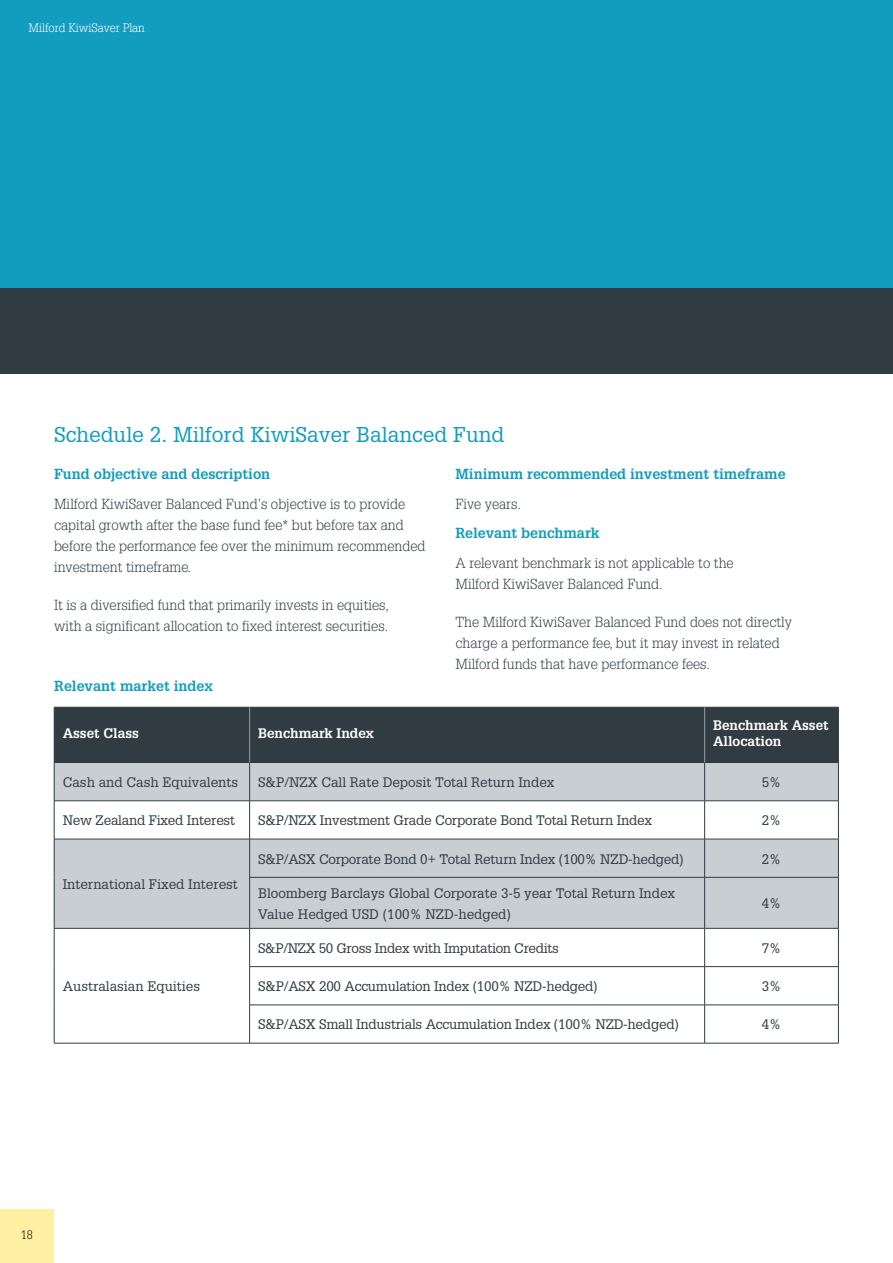
<style>
.page{position:relative;width:893px;height:1263px;background:#fff}
.page>*{position:absolute;margin:0;border:0;box-sizing:border-box;transform-origin:0 0}
.t1{font:21px "Glypha";color:#129dc0}
.t2{font:300 14.25px/21px "Glypha";color:#303c42}
.t3{font:700 14.25px "Glypha";color:#129dc0}
.t4{font:13.5px/21px "Glypha";letter-spacing:-.015em;color:#303c42}
.t5{font:700 13.5px/16.2px "Glypha";color:#fff}
.t6{font:300 12px "Glypha";color:#fff}
.t7{font:300 12px "Glypha";color:#000}
</style>
<div class="page">
<div style="left:0;top:0;width:893px;height:289px;background:#129dc0"></div>
<div style="left:0;top:289px;width:893px;height:85px;background:#303c42"></div>
<div style="left:0;top:1209px;width:54px;height:54px;background:#fff0a4"></div>
<div style="left:55px;top:708px;width:783px;height:54px;background:#303c42"></div>
<div style="left:55px;top:763px;width:783px;height:37px;background:#c9ced3"></div>
<svg style="left:55px;top:801px;width:783px;height:242px"></svg>
<hr style="left:54px;top:707px;width:196px;height:1px;background:#303c42">
<hr style="left:54px;top:707px;width:1px;height:55px;background:#303c42">
<hr style="left:250px;top:707px;width:455px;height:1px;background:#303c42">
<hr style="left:705px;top:707px;width:134px;height:1px;background:#303c42">
<hr style="left:838px;top:707px;width:1px;height:55px;background:#303c42">
<hr style="left:54px;top:762px;width:196px;height:1px;background:#303c42">
<hr style="left:54px;top:763px;width:1px;height:37px;background:#303c42">
<hr style="left:250px;top:762px;width:455px;height:1px;background:#303c42">
<hr style="left:249px;top:763px;width:1px;height:37px;background:#303c42">
<hr style="left:705px;top:762px;width:134px;height:1px;background:#303c42">
<hr style="left:704px;top:763px;width:1px;height:37px;background:#303c42">
<hr style="left:838px;top:763px;width:1px;height:37px;background:#303c42">
<hr style="left:54px;top:800px;width:196px;height:1px;background:#303c42">
<hr style="left:54px;top:801px;width:1px;height:38px;background:#303c42">
<hr style="left:250px;top:800px;width:455px;height:1px;background:#303c42">
<hr style="left:249px;top:801px;width:1px;height:38px;background:#303c42">
<hr style="left:705px;top:800px;width:134px;height:1px;background:#303c42">
<hr style="left:704px;top:801px;width:1px;height:38px;background:#303c42">
<hr style="left:838px;top:801px;width:1px;height:38px;background:#303c42">
<hr style="left:249px;top:839px;width:1px;height:38px;background:#303c42">
<hr style="left:704px;top:839px;width:1px;height:38px;background:#303c42">
<hr style="left:249px;top:877px;width:1px;height:51px;background:#303c42">
<hr style="left:704px;top:877px;width:1px;height:51px;background:#303c42">
<hr style="left:54px;top:928px;width:196px;height:1px;background:#303c42">
<hr style="left:54px;top:928px;width:1px;height:39px;background:#303c42">
<hr style="left:249px;top:928px;width:1px;height:38px;background:#303c42">
<hr style="left:704px;top:928px;width:1px;height:38px;background:#303c42">
<hr style="left:838px;top:928px;width:1px;height:38px;background:#303c42">
<hr style="left:54px;top:967px;width:1px;height:38px;background:#303c42">
<hr style="left:249px;top:966px;width:456px;height:1px;background:#303c42">
<hr style="left:249px;top:967px;width:1px;height:38px;background:#303c42">
<hr style="left:705px;top:966px;width:134px;height:1px;background:#303c42">
<hr style="left:704px;top:967px;width:1px;height:38px;background:#303c42">
<hr style="left:838px;top:967px;width:1px;height:38px;background:#303c42">
<hr style="left:54px;top:1005px;width:1px;height:38px;background:#303c42">
<hr style="left:249px;top:1005px;width:456px;height:1px;background:#303c42">
<hr style="left:249px;top:1005px;width:1px;height:38px;background:#303c42">
<hr style="left:705px;top:1005px;width:134px;height:1px;background:#303c42">
<hr style="left:704px;top:1005px;width:1px;height:38px;background:#303c42">
<hr style="left:838px;top:1005px;width:1px;height:38px;background:#303c42">
<hr style="left:54px;top:839px;width:196px;height:1px;background:#303c42">
<hr style="left:54px;top:839px;width:1px;height:38px;background:#303c42">
<hr style="left:705px;top:839px;width:134px;height:1px;background:#303c42">
<hr style="left:838px;top:839px;width:1px;height:38px;background:#303c42">
<hr style="left:54px;top:877px;width:1px;height:51px;background:#303c42">
<hr style="left:705px;top:877px;width:134px;height:1px;background:#303c42">
<hr style="left:838px;top:877px;width:1px;height:51px;background:#303c42">
<hr style="left:54px;top:1043px;width:196px;height:1px;background:#303c42">
<hr style="left:250px;top:1043px;width:455px;height:1px;background:#303c42">
<hr style="left:705px;top:1043px;width:134px;height:1px;background:#303c42">
<hr style="left:249px;top:707px;width:1px;height:55px;background:#989ea3">
<hr style="left:704px;top:707px;width:1px;height:55px;background:#989ea3">
<hr style="left:250px;top:839px;width:455px;height:1px;background:#303c42">
<hr style="left:249px;top:877px;width:456px;height:1px;background:#303c42">
<hr style="left:250px;top:928px;width:455px;height:1px;background:#303c42">
<hr style="left:705px;top:928px;width:134px;height:1px;background:#303c42">
<p class="t6" style="left:28px;top:21px;width:118px">Milford KiwiSaver Plan</p>
<h1 class="t1" style="left:54px;top:422px;width:452px">Schedule 2. Milford KiwiSaver Balanced Fund</h1>
<p class="t3" style="left:54px;top:465px;width:218px">Fund objective and description</p>
<p class="t2" style="left:54px;top:493px;width:373px">Milford KiwiSaver Balanced Fund’s objective is to provide capital growth after the base fund fee* but before tax and before the performance fee over the minimum recommended investment timeframe.</p>
<p class="t2" style="left:54px;top:594px;width:337px">It is a diversified fund that primarily invests in equities, with a significant allocation to fixed interest securities.</p>
<p class="t3" style="left:455px;top:465px;width:332px">Minimum recommended investment timeframe</p>
<p class="t2" style="left:455px;top:493px;width:67px">Five years.</p>
<p class="t3" style="left:455px;top:524px;width:146px">Relevant benchmark</p>
<p class="t2" style="left:455px;top:552px;width:280px">A relevant benchmark is not applicable to the<br>Milford KiwiSaver Balanced Fund.</p>
<p class="t2" style="left:455px;top:611px;width:338px">The Milford KiwiSaver Balanced Fund does not directly charge a performance fee, but it may invest in related<br>Milford funds that have performance fees.</p>
<p class="t3" style="left:54px;top:677px;width:160px">Relevant market index</p>
<p class="t5" style="left:63px;top:725px;width:78px">Asset Class</p>
<p class="t5" style="left:258px;top:725px;width:117px">Benchmark Index</p>
<p class="t5" style="left:713px;top:717px;width:117px">Benchmark Asset<br>Allocation</p>
<p class="t4" style="left:63px;top:771px;width:177px">Cash and Cash Equivalents</p>
<p class="t4" style="left:258px;top:771px;width:298px">S&amp;P/NZX Call Rate Deposit Total Return Index</p>
<p class="t4" style="left:762px;top:771px;width:21px">5%</p>
<p class="t4" style="left:63px;top:810px;width:174px">New Zealand Fixed Interest</p>
<p class="t4" style="left:258px;top:810px;width:395px">S&amp;P/NZX Investment Grade Corporate Bond Total Return Index</p>
<p class="t4" style="left:762px;top:810px;width:21px">2%</p>
<p class="t4" style="left:63px;top:873px;width:177px">International Fixed Interest</p>
<p class="t4" style="left:63px;top:975px;width:139px">Australasian Equities</p>
<p class="t4" style="left:258px;top:848px;width:427px">S&amp;P/ASX Corporate Bond 0+ Total Return Index (100% NZD-hedged)</p>
<p class="t4" style="left:762px;top:848px;width:21px">2%</p>
<p class="t4" style="left:258px;top:882px;width:418px">Bloomberg Barclays Global Corporate 3-5 year Total Return Index<br>Value Hedged USD (100% NZD-hedged)</p>
<p class="t4" style="left:762px;top:892px;width:21px">4%</p>
<p class="t4" style="left:258px;top:937px;width:302px">S&amp;P/NZX 50 Gross Index with Imputation Credits</p>
<p class="t4" style="left:762px;top:937px;width:21px">7%</p>
<p class="t4" style="left:258px;top:975px;width:341px">S&amp;P/ASX 200 Accumulation Index (100% NZD-hedged)</p>
<p class="t4" style="left:762px;top:975px;width:21px">3%</p>
<p class="t4" style="left:258px;top:1014px;width:422px">S&amp;P/ASX Small Industrials Accumulation Index (100% NZD-hedged)</p>
<p class="t4" style="left:762px;top:1014px;width:21px">4%</p>
<p class="t7" style="left:21px;top:1228px;width:13px">18</p>
</div>
